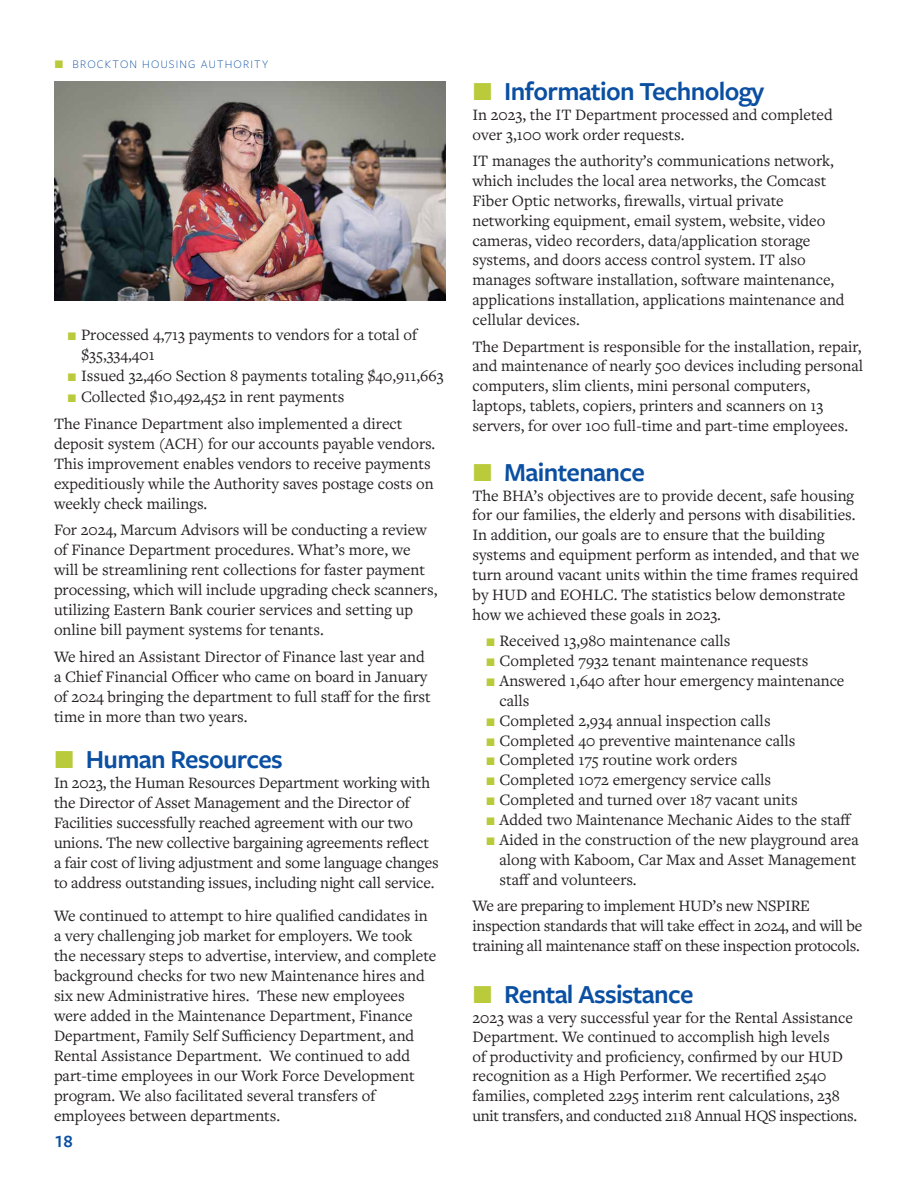
<style>
.page{position:relative;width:918px;height:1188px;background:#fff}
.page>*{position:absolute;margin:0;border:0;box-sizing:border-box;transform-origin:0 0}
.t1{font:600 27px "Freight Sans Pro";letter-spacing:-.025em;color:#0a4fa2}
.t2{font:600 18px "Freight Sans Pro";color:#0a4fa2}
.t3{font:16.5px/20px "Freight Text Pro";color:#231f20}
.t4{font:16.5px/19.8px "Freight Text Pro";letter-spacing:-.02em;color:#231f20}
.t5{font:300 12px "Freight Sans Pro";letter-spacing:.1em;color:#0a4fa2}
.s1{color:#b9ca3a}
.s2{font-family:"Freight Sans Pro";font-weight:300;font-size:12px;color:#b9ca3a}
.s3{font-weight:300;color:#b9ca3a}
</style>
<div class="page">
<img style="left:54px;top:81px;width:392px;height:219px">
<p class="t5" style="left:54px;top:56px;width:215px"><span class="s1">T</span> BROCKTON HOUSING AUTHORITY</p>
<p class="t3" style="left:81px;top:324px;width:338px;text-indent:-14px"><span class="s2">T</span> Processed 4,713 payments to vendors for a total of $35,334,401</p>
<p class="t3" style="left:68px;top:365px;width:378px"><span class="s2">T</span> Issued 32,460 Section 8 payments totaling $40,911,663</p>
<p class="t3" style="left:68px;top:386px;width:278px"><span class="s2">T</span> Collected $10,492,452 in rent payments</p>
<p class="t3" style="left:54px;top:413px;width:383px">The Finance Department also implemented a direct deposit system (ACH) for our accounts payable vendors.<br>This improvement enables vendors to receive payments expeditiously while the Authority saves postage costs on weekly check mailings.</p>
<p class="t3" style="left:54px;top:520px;width:385px">For 2024, Marcum Advisors will be conducting a review of Finance Department procedures. What’s more, we will be streamlining rent collections for faster payment processing, which will include upgrading check scanners, utilizing Eastern Bank courier services and setting up online bill payment systems for tenants.</p>
<p class="t3" style="left:54px;top:646px;width:378px">We hired an Assistant Director of Finance last year and a Chief Financial Officer who came on board in January of 2024 bringing the department to full staff for the first time in more than two years.</p>
<p class="t1" style="left:54px;top:741px;width:230px"><span class="s3">T</span> Human Resources</p>
<p class="t3" style="left:54px;top:772px;width:386px">In 2023, the Human Resources Department working with the Director of Asset Management and the Director of Facilities successfully reached agreement with our two unions. The new collective bargaining agreements reflect a fair cost of living adjustment and some language changes to address outstanding issues, including night call service.</p>
<p class="t3" style="left:54px;top:905px;width:384px">We continued to attempt to hire qualified candidates in a very challenging job market for employers. We took the necessary steps to advertise, interview, and complete background checks for two new Maintenance hires and six new Administrative hires. These new employees were added in the Maintenance Department, Finance Department, Family Self Sufficiency Department, and Rental Assistance Department. We continued to add part-time employees in our Work Force Development program. We also facilitated several transfers of employees between departments.</p>
<p class="t2" style="left:54px;top:1128px;width:20px">18</p>
<p class="t1" style="left:472px;top:73px;width:293px"><span class="s3">T</span> Information Technology</p>
<p class="t3" style="left:472px;top:104px;width:362px">In 2023, the IT Department processed and completed over 3,100 work order requests.</p>
<p class="t3" style="left:472px;top:150px;width:374px">IT manages the authority’s communications network, which includes the local area networks, the Comcast Fiber Optic networks, firewalls, virtual private networking equipment, email system, website, video cameras, video recorders, data/application storage systems, and doors access control system. IT also manages software installation, software maintenance, applications installation, applications maintenance and cellular devices.</p>
<p class="t3" style="left:472px;top:336px;width:392px">The Department is responsible for the installation, repair, and maintenance of nearly 500 devices including personal computers, slim clients, mini personal computers, laptops, tablets, copiers, printers and scanners on 13 servers, for over 100 full-time and part-time employees.</p>
<p class="t1" style="left:472px;top:454px;width:174px"><span class="s3">T</span> Maintenance</p>
<p class="t3" style="left:472px;top:485px;width:388px">The BHA’s objectives are to provide decent, safe housing for our families, the elderly and persons with disabilities.<br>In addition, our goals are to ensure that the building systems and equipment perform as intended, and that we turn around vacant units within the time frames required by HUD and EOHLC. The statistics below demonstrate how we achieved these goals in 2023.</p>
<p class="t3" style="left:486px;top:630px;width:246px"><span class="s2">T</span> Received 13,980 maintenance calls</p>
<p class="t3" style="left:486px;top:650px;width:324px"><span class="s2">T</span> Completed 7932 tenant maintenance requests</p>
<p class="t3" style="left:500px;top:670px;width:347px;text-indent:-14px"><span class="s2">T</span> Answered 1,640 after hour emergency maintenance calls</p>
<p class="t3" style="left:486px;top:710px;width:286px"><span class="s2">T</span> Completed 2,934 annual inspection calls</p>
<p class="t3" style="left:486px;top:730px;width:311px"><span class="s2">T</span> Completed 40 preventive maintenance calls</p>
<p class="t3" style="left:486px;top:750px;width:253px"><span class="s2">T</span> Completed 175 routine work orders</p>
<p class="t3" style="left:486px;top:769px;width:287px"><span class="s2">T</span> Completed 1072 emergency service calls</p>
<p class="t3" style="left:486px;top:789px;width:313px"><span class="s2">T</span> Completed and turned over 187 vacant units</p>
<p class="t3" style="left:486px;top:809px;width:367px"><span class="s2">T</span> Added two Maintenance Mechanic Aides to the staff</p>
<p class="t3" style="left:500px;top:829px;width:361px;text-indent:-14px"><span class="s2">T</span> Aided in the construction of the new playground area along with Kaboom, Car Max and Asset Management staff and volunteers.</p>
<p class="t4" style="left:472px;top:895px;width:391px">We are preparing to implement HUD’s new NSPIRE inspection standards that will take effect in 2024, and will be training all maintenance staff on these inspection protocols.</p>
<p class="t1" style="left:472px;top:976px;width:223px"><span class="s3">T</span> Rental Assistance</p>
<p class="t3" style="left:472px;top:1007px;width:382px;line-height:19.5px">2023 was a very successful year for the Rental Assistance Department. We continued to accomplish high levels<br>of productivity and proficiency, confirmed by our HUD recognition as a High Performer. We recertified 2540 families, completed 2295 interim rent calculations, 238</p>
<p class="t4" style="left:472px;top:1105px;width:386px">unit transfers, and conducted 2118 Annual HQS inspections.</p>
</div>
